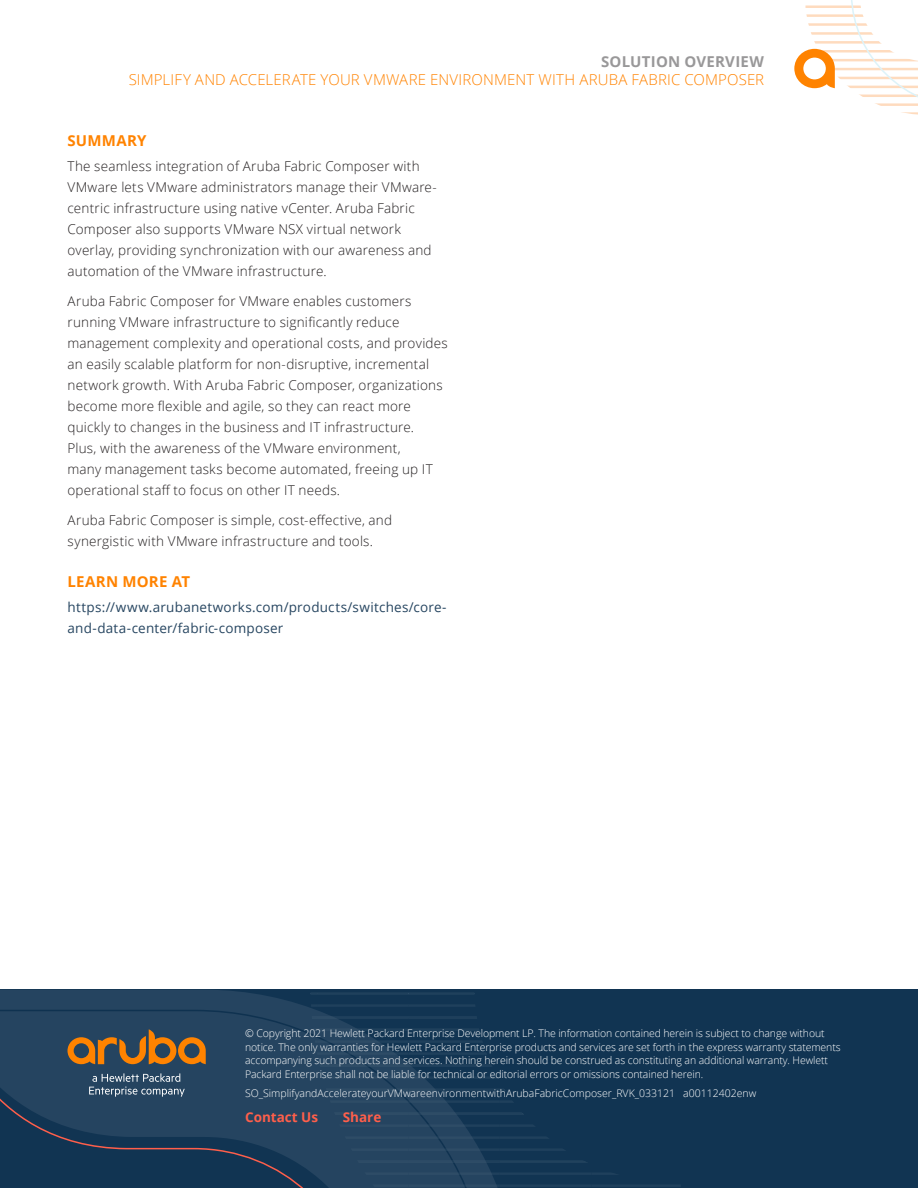
<style>
.page{position:relative;width:918px;height:1188px;background:#fff}
.page>*{position:absolute;margin:0;border:0;box-sizing:border-box;transform-origin:0 0}
.t1{font:300 15px "Open Sans";letter-spacing:.01em;color:#ff8300}
.Body__Head_10_14_Bol{font:700 15px "Open Sans";letter-spacing:.015em;color:#ff8300}
.t2{font:700 15px "Open Sans";letter-spacing:.015em;color:#999899}
.Body__Text_9_14_Ligh{font:300 13.5px/21px "Open Sans";letter-spacing:.015em;color:#231f20}
.Body__Text_9_14_Ligh-2{font:13.5px/21px "Open Sans";letter-spacing:.015em;color:#274661}
.t3{font:700 13.5px "Open Sans";color:#ff5f4b}
.t4{font:300 10.5px/13.5px "Open Sans";letter-spacing:-.01em;color:#fff}
</style>
<div class="page">
<div style="left:0;top:990px;width:918px;height:198px;background:#113452"></div>
<svg style="left:0;top:990px;width:497px;height:198px;fill:#254460"></svg>
<svg style="left:0;top:1009px;width:490px;height:179px"></svg>
<svg style="left:794px;top:0;width:124px;height:115px"></svg>
<hr style="left:358px;top:1184px;width:51px;height:3px;background:#4b667c">
<hr style="left:358px;top:1172px;width:51px;height:3px;background:#4b667c">
<hr style="left:358px;top:1162px;width:51px;height:1px;background:#4b667c">
<hr style="left:317px;top:1136px;width:92px;height:3px;background:#4b667c">
<hr style="left:317px;top:1124px;width:92px;height:3px;background:#4b667c">
<hr style="left:317px;top:1148px;width:92px;height:3px;background:#4b667c">
<hr style="left:317px;top:1160px;width:92px;height:2px;background:#4b667c">
<hr style="left:317px;top:1088px;width:92px;height:3px;background:#4b667c">
<hr style="left:317px;top:1076px;width:92px;height:3px;background:#4b667c">
<hr style="left:317px;top:1100px;width:92px;height:3px;background:#4b667c">
<hr style="left:317px;top:1112px;width:92px;height:3px;background:#4b667c">
<svg style="left:312px;top:1040px;width:5px;height:3px"></svg>
<svg style="left:312px;top:1028px;width:5px;height:3px"></svg>
<svg style="left:312px;top:1052px;width:5px;height:3px"></svg>
<svg style="left:312px;top:1064px;width:5px;height:3px"></svg>
<hr style="left:317px;top:1040px;width:92px;height:3px;background:#4b667c">
<hr style="left:317px;top:1028px;width:92px;height:3px;background:#4b667c">
<hr style="left:317px;top:1052px;width:92px;height:3px;background:#4b667c">
<hr style="left:317px;top:1064px;width:92px;height:3px;background:#4b667c">
<hr style="left:317px;top:1018px;width:92px;height:1px;background:#4b667c">
<svg style="left:310px;top:990px;width:8px;height:5px"></svg>
<svg style="left:310px;top:1004px;width:7px;height:3px"></svg>
<svg style="left:310px;top:1016px;width:8px;height:3px"></svg>
<hr style="left:317px;top:992px;width:92px;height:3px;background:#4b667c">
<hr style="left:317px;top:990px;width:92px;height:1px;background:#4b667c">
<hr style="left:317px;top:1004px;width:92px;height:3px;background:#4b667c">
<hr style="left:317px;top:1016px;width:92px;height:2px;background:#4b667c">
<hr style="left:409px;top:1184px;width:91px;height:3px;background:#4b667c">
<hr style="left:409px;top:1172px;width:91px;height:3px;background:#4b667c">
<hr style="left:409px;top:1162px;width:91px;height:1px;background:#4b667c">
<hr style="left:409px;top:1136px;width:91px;height:3px;background:#4b667c">
<hr style="left:409px;top:1124px;width:91px;height:3px;background:#4b667c">
<hr style="left:409px;top:1148px;width:91px;height:3px;background:#4b667c">
<hr style="left:409px;top:1160px;width:91px;height:2px;background:#4b667c">
<hr style="left:409px;top:1088px;width:91px;height:3px;background:#4b667c">
<hr style="left:409px;top:1076px;width:91px;height:3px;background:#4b667c">
<hr style="left:409px;top:1100px;width:91px;height:3px;background:#4b667c">
<hr style="left:409px;top:1112px;width:91px;height:3px;background:#4b667c">
<hr style="left:409px;top:1040px;width:91px;height:3px;background:#4b667c">
<hr style="left:409px;top:1028px;width:91px;height:3px;background:#4b667c">
<hr style="left:409px;top:1052px;width:91px;height:3px;background:#4b667c">
<hr style="left:409px;top:1064px;width:91px;height:3px;background:#4b667c">
<hr style="left:409px;top:1018px;width:91px;height:1px;background:#4b667c">
<hr style="left:409px;top:992px;width:68px;height:3px;background:#4b667c">
<hr style="left:409px;top:990px;width:68px;height:1px;background:#4b667c">
<hr style="left:409px;top:1004px;width:68px;height:3px;background:#4b667c">
<hr style="left:409px;top:1016px;width:68px;height:2px;background:#4b667c">
<hr style="left:500px;top:1184px;width:91px;height:3px;background:#4b667c">
<hr style="left:500px;top:1172px;width:91px;height:3px;background:#4b667c">
<hr style="left:500px;top:1162px;width:91px;height:1px;background:#4b667c">
<hr style="left:500px;top:1136px;width:86px;height:3px;background:#4b667c">
<hr style="left:500px;top:1124px;width:86px;height:3px;background:#4b667c">
<hr style="left:500px;top:1148px;width:86px;height:3px;background:#4b667c">
<hr style="left:500px;top:1160px;width:86px;height:2px;background:#4b667c">
<hr style="left:500px;top:1088px;width:86px;height:3px;background:#4b667c">
<hr style="left:500px;top:1081px;width:86px;height:1px;background:#4b667c">
<hr style="left:500px;top:1100px;width:86px;height:3px;background:#4b667c">
<hr style="left:500px;top:1112px;width:86px;height:3px;background:#4b667c">
<hr style="left:591px;top:1184px;width:90px;height:3px;background:#4b667c">
<hr style="left:591px;top:1172px;width:90px;height:3px;background:#4b667c">
<hr style="left:591px;top:1187px;width:90px;height:1px;background:#4b667c">
<hr style="left:591px;top:1164px;width:90px;height:1px;background:#4b667c">
<svg style="left:89px;top:1073px;width:96px;height:24px;background:#4c657c"></svg>
<svg style="left:67px;top:1029px;width:139px;height:35px;background:#7c5d39"></svg>
<p class="t2" style="left:601px;top:51px;width:165px">SOLUTION OVERVIEW</p>
<p class="t1" style="left:129px;top:69px;width:637px">SIMPLIFY AND ACCELERATE YOUR VMWARE ENVIRONMENT WITH ARUBA FABRIC COMPOSER</p>
<p class="Body__Head_10_14_Bol" style="left:68px;top:130px;width:80px">SUMMARY</p>
<p class="Body__Text_9_14_Ligh" style="left:68px;top:155px;width:371px">The seamless integration of Aruba Fabric Composer with VMware lets VMware administrators manage their VMware&shy;centric infrastructure using native vCenter. Aruba Fabric Composer also supports VMware NSX virtual network overlay, providing synchronization with our awareness and automation of the VMware infrastructure.</p>
<p class="Body__Text_9_14_Ligh" style="left:68px;top:290px;width:382px">Aruba Fabric Composer for VMware enables customers running VMware infrastructure to significantly reduce management complexity and operational costs, and provides an easily scalable platform for non-disruptive, incremental network growth. With Aruba Fabric Composer, organizations become more flexible and agile, so they can react more quickly to changes in the business and IT infrastructure.<br>Plus, with the awareness of the VMware environment,<br>many management tasks become automated, freeing up IT operational staff to focus on other IT needs.</p>
<p class="Body__Text_9_14_Ligh" style="left:68px;top:509px;width:326px">Aruba Fabric Composer is simple, cost-effective, and synergistic with VMware infrastructure and tools.</p>
<p class="Body__Head_10_14_Bol" style="left:68px;top:571px;width:124px">LEARN MORE AT</p>
<p class="Body__Text_9_14_Ligh-2" style="left:68px;top:596px;width:381px">https://www.arubanetworks.com/products/switches/core&shy;and-data-center/fabric-composer</p>
<p class="t4" style="left:245px;top:1027px;width:597px">© Copyright 2021 Hewlett Packard Enterprise Development LP. The information contained herein is subject to change without notice. The only warranties for Hewlett Packard Enterprise products and services are set forth in the express warranty statements accompanying such products and services. Nothing herein should be construed as constituting an additional warranty. Hewlett Packard Enterprise shall not be liable for technical or editorial errors or omissions contained herein.</p>
<p class="t4" style="left:245px;top:1086px;width:513px">SO_SimplifyandAccelerateyourVMwareenvironmentwithArubaFabricComposer_RVK_033121 a00112402enw</p>
<p class="t3" style="left:245px;top:1107px;width:75px">Contact Us</p>
<p class="t3" style="left:343px;top:1107px;width:40px">Share</p>
</div>
